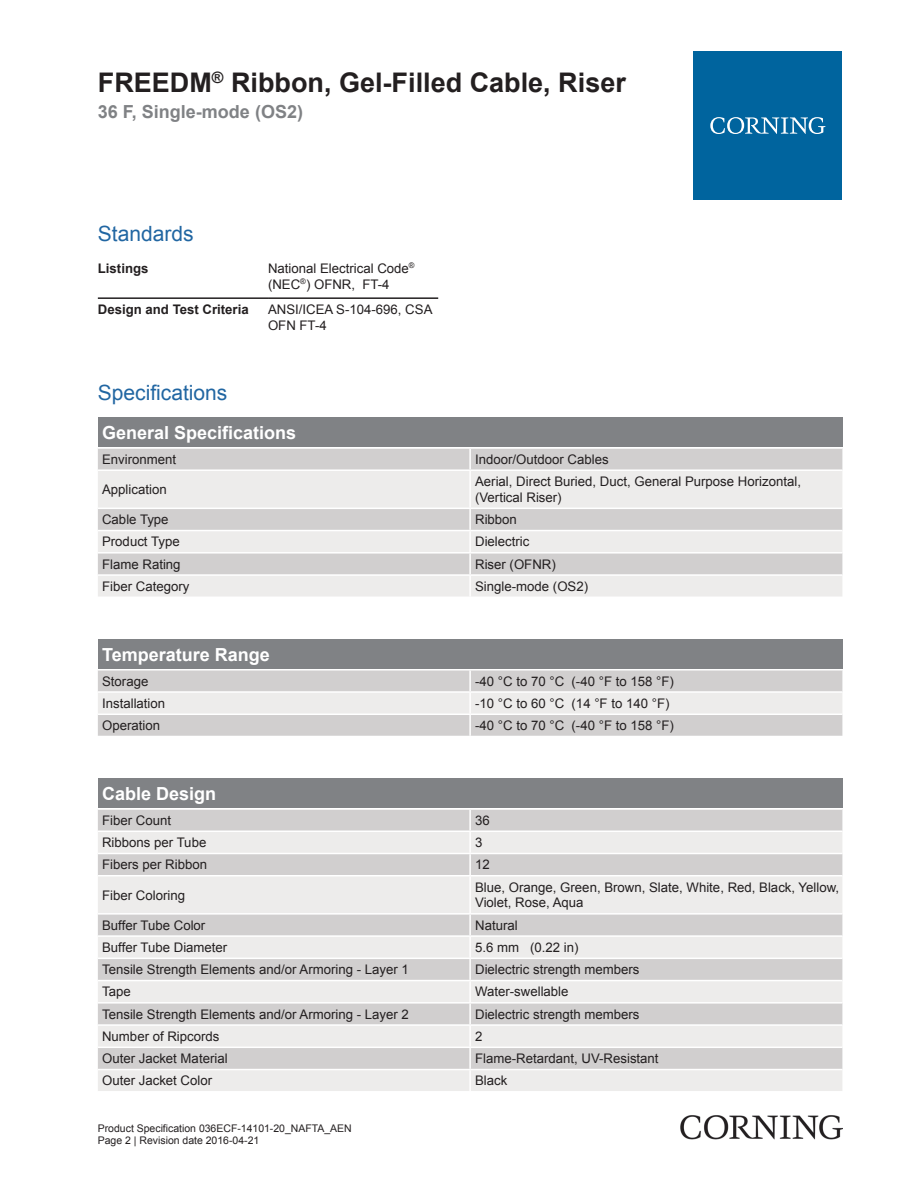
<style>
.page{position:relative;width:919px;height:1187px;background:#fff}
.page>*{position:absolute;margin:0;border:0;box-sizing:border-box;transform-origin:0 0}
.t1{font:700 27px "Arial";color:#231f20}
.t2{font:21px "Arial";color:#2166a2}
.t3{font:700 18px "Arial";color:#fff}
.t4{font:700 18px "Arial";color:#808285}
.t5{font:13.2px/15.9px "Arial";color:#231f20}
.t6{font:700 13.2px "Arial";color:#231f20}
.t7{font:10.5px/12.6px "Arial";color:#231f20}
</style>
<div class="page">
<hr style="left:98px;top:297px;width:170px;height:2px;background:#231f20">
<hr style="left:268px;top:297px;width:170px;height:2px;background:#231f20">
<div style="left:98px;top:417px;width:744px;height:30px;background:#808285"></div>
<div style="left:98px;top:448px;width:744px;height:21px;background:#d1cfcf"></div>
<svg style="left:98px;top:471px;width:744px;height:125px;background:#e3e2e1"></svg>
<hr style="left:469px;top:448px;width:2px;height:21px;background:#fff">
<hr style="left:469px;top:471px;width:2px;height:36px;background:#fff">
<hr style="left:469px;top:509px;width:2px;height:20px;background:#fff">
<hr style="left:469px;top:531px;width:2px;height:21px;background:#fff">
<hr style="left:469px;top:553px;width:2px;height:21px;background:#fff">
<hr style="left:469px;top:575px;width:2px;height:21px;background:#fff">
<hr style="left:98px;top:507px;width:372px;height:2px;background:#fff">
<hr style="left:470px;top:507px;width:372px;height:2px;background:#fff">
<hr style="left:98px;top:529px;width:372px;height:2px;background:#fff">
<hr style="left:470px;top:529px;width:372px;height:2px;background:#fff">
<hr style="left:98px;top:552px;width:372px;height:1px;background:#fff">
<hr style="left:470px;top:552px;width:372px;height:1px;background:#fff">
<hr style="left:98px;top:574px;width:372px;height:1px;background:#fff">
<hr style="left:470px;top:574px;width:372px;height:1px;background:#fff">
<div style="left:98px;top:639px;width:744px;height:30px;background:#808285"></div>
<div style="left:98px;top:670px;width:744px;height:65px;background:#d1cfcf"></div>
<div style="left:98px;top:692px;width:744px;height:21px;background:#edeceb"></div>
<hr style="left:469px;top:670px;width:2px;height:21px;background:#fff">
<hr style="left:469px;top:692px;width:2px;height:21px;background:#fff">
<hr style="left:469px;top:715px;width:2px;height:20px;background:#fff">
<hr style="left:98px;top:691px;width:372px;height:1px;background:#fff">
<hr style="left:470px;top:691px;width:372px;height:1px;background:#fff">
<hr style="left:98px;top:713px;width:372px;height:2px;background:#fff">
<hr style="left:470px;top:713px;width:372px;height:2px;background:#fff">
<div style="left:98px;top:778px;width:744px;height:30px;background:#808285"></div>
<div style="left:98px;top:809px;width:744px;height:21px;background:#d1cfcf"></div>
<svg style="left:98px;top:832px;width:744px;height:258px;background:#e1e0df"></svg>
<hr style="left:469px;top:809px;width:2px;height:21px;background:#fff">
<hr style="left:469px;top:832px;width:2px;height:20px;background:#fff">
<hr style="left:469px;top:854px;width:2px;height:20px;background:#fff">
<hr style="left:469px;top:876px;width:2px;height:37px;background:#fff">
<hr style="left:469px;top:914px;width:2px;height:21px;background:#fff">
<hr style="left:469px;top:936px;width:2px;height:21px;background:#fff">
<hr style="left:469px;top:959px;width:2px;height:20px;background:#fff">
<hr style="left:469px;top:981px;width:2px;height:20px;background:#fff">
<hr style="left:469px;top:1003px;width:2px;height:21px;background:#fff">
<hr style="left:469px;top:1025px;width:2px;height:21px;background:#fff">
<hr style="left:469px;top:1047px;width:2px;height:21px;background:#fff">
<hr style="left:469px;top:1070px;width:2px;height:20px;background:#fff">
<hr style="left:98px;top:852px;width:372px;height:2px;background:#fff">
<hr style="left:470px;top:852px;width:372px;height:2px;background:#fff">
<hr style="left:98px;top:874px;width:372px;height:2px;background:#fff">
<hr style="left:470px;top:874px;width:372px;height:2px;background:#fff">
<hr style="left:98px;top:913px;width:372px;height:1px;background:#fff">
<hr style="left:470px;top:913px;width:372px;height:1px;background:#fff">
<hr style="left:98px;top:935px;width:372px;height:1px;background:#fff">
<hr style="left:470px;top:935px;width:372px;height:1px;background:#fff">
<hr style="left:98px;top:957px;width:372px;height:2px;background:#fff">
<hr style="left:470px;top:957px;width:372px;height:2px;background:#fff">
<hr style="left:98px;top:979px;width:372px;height:2px;background:#fff">
<hr style="left:470px;top:979px;width:372px;height:2px;background:#fff">
<hr style="left:98px;top:1001px;width:372px;height:2px;background:#fff">
<hr style="left:470px;top:1001px;width:372px;height:2px;background:#fff">
<hr style="left:98px;top:1024px;width:372px;height:1px;background:#fff">
<hr style="left:470px;top:1024px;width:372px;height:1px;background:#fff">
<hr style="left:98px;top:1046px;width:372px;height:1px;background:#fff">
<hr style="left:470px;top:1046px;width:372px;height:1px;background:#fff">
<hr style="left:98px;top:1068px;width:372px;height:2px;background:#fff">
<hr style="left:470px;top:1068px;width:372px;height:2px;background:#fff">
<div style="left:693px;top:51px;width:149px;height:149px;background:#00649e"></div>
<svg style="left:710px;top:117px;width:115px;height:17px"></svg>
<img style="left:680px;top:1115px;width:162px;height:24px">
<h1 class="t1" style="left:98px;top:64px;width:529px">FREEDM<sup>®</sup> Ribbon, Gel-Filled Cable, Riser</h1>
<h3 class="t4" style="left:98px;top:100px;width:207px">36 F, Single-mode (OS2)</h3>
<h2 class="t2" style="left:98px;top:219px;width:97px">Standards</h2>
<p class="t6" style="left:98px;top:259px;width:52px">Listings</p>
<p class="t5" style="left:268px;top:260px;width:148px">National Electrical Code<sup>® </sup>(NEC<sup>®</sup>) OFNR, FT-4</p>
<p class="t6" style="left:98px;top:301px;width:152px">Design and Test Criteria</p>
<p class="t5" style="left:268px;top:302px;width:166px">ANSI/ICEA S-104-696, CSA<br>OFN FT-4</p>
<h2 class="t2" style="left:98px;top:379px;width:131px">Specifications</h2>
<h3 class="t3" style="left:102px;top:420px;width:196px">General Specifications</h3>
<p class="t5" style="left:102px;top:451px;width:76px">Environment</p>
<p class="t5" style="left:475px;top:451px;width:135px">Indoor/Outdoor Cables</p>
<p class="t5" style="left:102px;top:481px;width:66px">Application</p>
<p class="t5" style="left:475px;top:473px;width:327px">Aerial, Direct Buried, Duct, General Purpose Horizontal, (Vertical Riser)</p>
<p class="t5" style="left:102px;top:511px;width:68px">Cable Type</p>
<p class="t5" style="left:475px;top:511px;width:43px">Ribbon</p>
<p class="t5" style="left:102px;top:534px;width:79px">Product Type</p>
<p class="t5" style="left:475px;top:534px;width:56px">Dielectric</p>
<p class="t5" style="left:102px;top:556px;width:80px">Flame Rating</p>
<p class="t5" style="left:475px;top:556px;width:82px">Riser (OFNR)</p>
<p class="t5" style="left:102px;top:578px;width:89px">Fiber Category</p>
<p class="t5" style="left:475px;top:578px;width:114px">Single-mode (OS2)</p>
<h3 class="t3" style="left:102px;top:642px;width:169px">Temperature Range</h3>
<p class="t5" style="left:102px;top:673px;width:48px">Storage</p>
<p class="t5" style="left:475px;top:673px;width:200px">-40 °C to 70 °C (-40 °F to 158 °F)</p>
<p class="t5" style="left:102px;top:695px;width:65px">Installation</p>
<p class="t5" style="left:475px;top:695px;width:196px">-10 °C to 60 °C (14 °F to 140 °F)</p>
<p class="t5" style="left:102px;top:717px;width:59px">Operation</p>
<p class="t5" style="left:475px;top:717px;width:200px">-40 °C to 70 °C (-40 °F to 158 °F)</p>
<h3 class="t3" style="left:102px;top:781px;width:116px">Cable Design</h3>
<p class="t5" style="left:102px;top:812px;width:70px">Fiber Count</p>
<p class="t5" style="left:475px;top:812px;width:16px">36</p>
<p class="t5" style="left:102px;top:834px;width:106px">Ribbons per Tube</p>
<p class="t5" style="left:475px;top:834px;width:9px">3</p>
<p class="t5" style="left:102px;top:856px;width:106px">Fibers per Ribbon</p>
<p class="t5" style="left:475px;top:856px;width:16px">12</p>
<p class="t5" style="left:102px;top:887px;width:84px">Fiber Coloring</p>
<p class="t5" style="left:475px;top:879px;width:365px">Blue, Orange, Green, Brown, Slate, White, Red, Black, Yellow,<br>Violet, Rose, Aqua</p>
<p class="t5" style="left:102px;top:917px;width:105px">Buffer Tube Color</p>
<p class="t5" style="left:475px;top:917px;width:44px">Natural</p>
<p class="t5" style="left:102px;top:939px;width:127px">Buffer Tube Diameter</p>
<p class="t5" style="left:475px;top:939px;width:105px">5.6 mm (0.22 in)</p>
<p class="t5" style="left:102px;top:961px;width:308px">Tensile Strength Elements and/or Armoring - Layer 1</p>
<p class="t5" style="left:475px;top:961px;width:166px">Dielectric strength members</p>
<p class="t5" style="left:102px;top:983px;width:30px">Tape</p>
<p class="t5" style="left:475px;top:983px;width:95px">Water-swellable</p>
<p class="t5" style="left:102px;top:1006px;width:308px">Tensile Strength Elements and/or Armoring - Layer 2</p>
<p class="t5" style="left:475px;top:1006px;width:166px">Dielectric strength members</p>
<p class="t5" style="left:102px;top:1028px;width:119px">Number of Ripcords</p>
<p class="t5" style="left:475px;top:1028px;width:9px">2</p>
<p class="t5" style="left:102px;top:1050px;width:127px">Outer Jacket Material</p>
<p class="t5" style="left:475px;top:1050px;width:185px">Flame-Retardant, UV-Resistant</p>
<p class="t5" style="left:102px;top:1072px;width:112px">Outer Jacket Color</p>
<p class="t5" style="left:475px;top:1072px;width:34px">Black</p>
<p class="t7" style="left:98px;top:1121px;width:255px">Product Specification 036ECF-14101-20_NAFTA_AEN<br>Page 2 | Revision date 2016-04-21</p>
</div>
